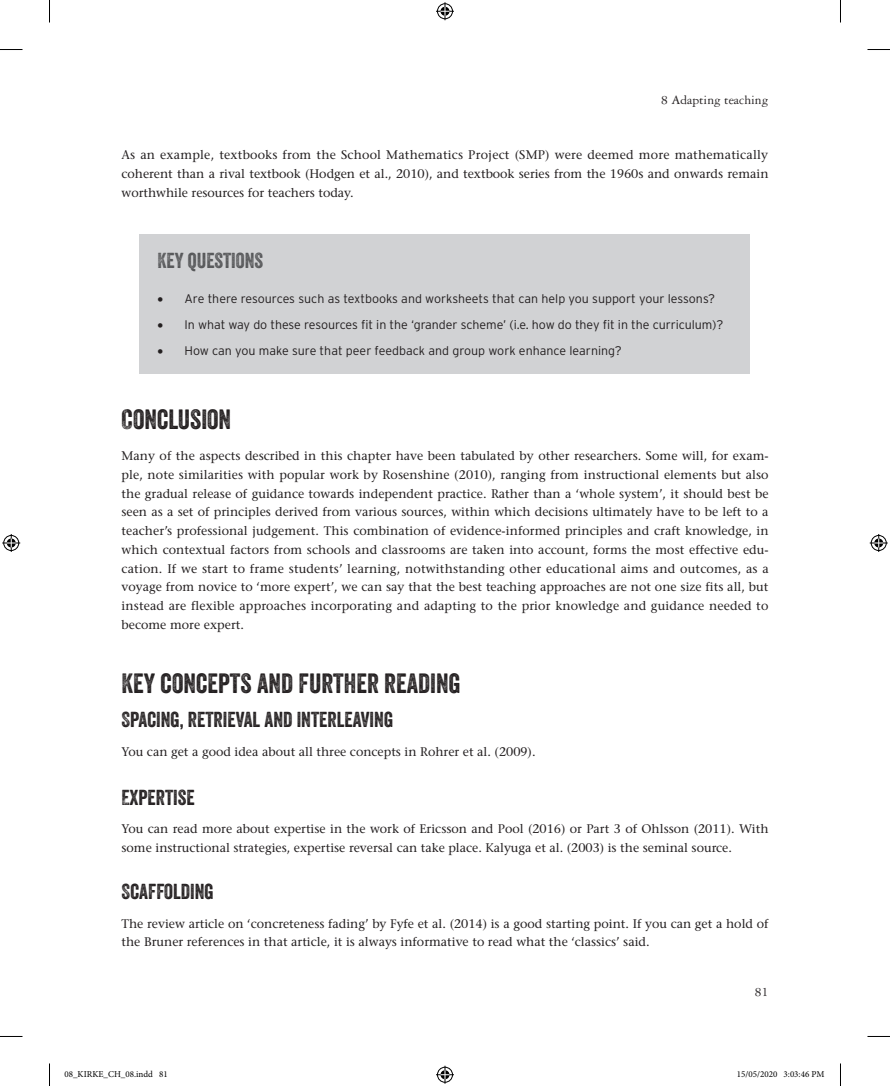
<style>
.page{position:relative;width:890px;height:1086px;background:#fff}
.page>*{position:absolute;margin:0;border:0;box-sizing:border-box;transform-origin:0 0}
.t1{font:27px "Veneer Two";color:#231f20}
.t2{font:21px "Veneer Two";color:#231f20}
.BX1_TI{font:21px "Veneer Two";color:#57585a}
.t3{font:13.5px "Garamond 3 LT Std";color:#231f20}
.TEXT{font:500 12.45px/18.8px "Stone Serif Std";color:#231f20;text-align:justify}
.t4{font:300 12.45px "Interstate";letter-spacing:-.005em;color:#231f20}
.t5{font:9px "Minion Pro";color:#000}
</style>
<div class="page">
<div style="left:140px;top:234px;width:610px;height:139px;background:#d1d2d4"></div>
<svg style="left:0;top:49px;width:22px;height:1px"></svg>
<svg style="left:867px;top:49px;width:23px;height:1px"></svg>
<svg style="left:0;top:1036px;width:22px;height:1px"></svg>
<svg style="left:867px;top:1036px;width:23px;height:1px"></svg>
<svg style="left:49px;top:0;width:1px;height:23px"></svg>
<svg style="left:49px;top:1063px;width:1px;height:22px"></svg>
<svg style="left:840px;top:0;width:1px;height:23px"></svg>
<svg style="left:840px;top:1063px;width:1px;height:22px"></svg>
<svg style="left:436px;top:2px;width:18px;height:18px"></svg>
<svg style="left:436px;top:1065px;width:18px;height:18px"></svg>
<svg style="left:2px;top:534px;width:18px;height:18px"></svg>
<svg style="left:870px;top:534px;width:18px;height:18px"></svg>
<p class="t3" style="left:661px;top:92px;width:109px">8 Adapting teaching</p>
<p class="TEXT" style="left:122px;top:145px;width:648px">As an example, textbooks from the School Mathematics Project (SMP) were deemed more mathematically coherent than a rival textbook (Hodgen et al., 2010), and textbook series from the 1960s and onwards remain worthwhile resources for teachers today.</p>
<p class="BX1_TI" style="left:158px;top:247px;width:107px">KEY QUESTIONS</p>
<p class="t4" style="left:158px;top:291px;width:559px">• Are there resources such as textbooks and worksheets that can help you support your lessons?</p>
<p class="t4" style="left:158px;top:318px;width:567px">• In what way do these resources fit in the ‘grander scheme’ (i.e. how do they fit in the curriculum)?</p>
<p class="t4" style="left:158px;top:344px;width:466px">• How can you make sure that peer feedback and group work enhance learning?</p>
<h1 class="t1" style="left:122px;top:403px;width:111px">CONCLUSION</h1>
<p class="TEXT" style="left:122px;top:446px;width:649px">Many of the aspects described in this chapter have been tabulated by other researchers. Some will, for exam&shy;ple, note similarities with popular work by Rosenshine (2010), ranging from instructional elements but also the gradual release of guidance towards independent practice. Rather than a ‘whole system’, it should best be seen as a set of principles derived from various sources, within which decisions ultimately have to be left to a teacher’s professional judgement. This combination of evidence-informed principles and craft knowledge, in which contextual factors from schools and classrooms are taken into account, forms the most effective edu&shy;cation. If we start to frame students’ learning, notwithstanding other educational aims and outcomes, as a voyage from novice to ‘more expert’, we can say that the best teaching approaches are not one size fits all, but instead are flexible approaches incorporating and adapting to the prior knowledge and guidance needed to become more expert.</p>
<h1 class="t1" style="left:122px;top:666px;width:341px">KEY CONCEPTS AND FURTHER READING</h1>
<h2 class="t2" style="left:122px;top:707px;width:273px">SPACING, RETRIEVAL AND INTERLEAVING</h2>
<p class="TEXT" style="left:122px;top:742px;width:416px">You can get a good idea about all three concepts in Rohrer et al. (2009).</p>
<h2 class="t2" style="left:122px;top:784px;width:75px">EXPERTISE</h2>
<p class="TEXT" style="left:122px;top:819px;width:648px">You can read more about expertise in the work of Ericsson and Pool (2016) or Part 3 of Ohlsson (2011). With some instructional strategies, expertise reversal can take place. Kalyuga et al. (2003) is the seminal source.</p>
<h2 class="t2" style="left:122px;top:878px;width:94px">SCAFFOLDING</h2>
<p class="TEXT" style="left:122px;top:913px;width:648px">The review article on ‘concreteness fading’ by Fyfe et al. (2014) is a good starting point. If you can get a hold of the Bruner references in that article, it is always informative to read what the ‘classics’ said.</p>
<p class="t3" style="left:755px;top:984px;width:15px">81</p>
<p class="t5" style="left:64px;top:1068px;width:105px">08_KIRKE_CH_08.indd 81</p>
<p class="t5" style="left:737px;top:1068px;width:89px">15/05/2020 3:03:46 PM</p>
</div>
